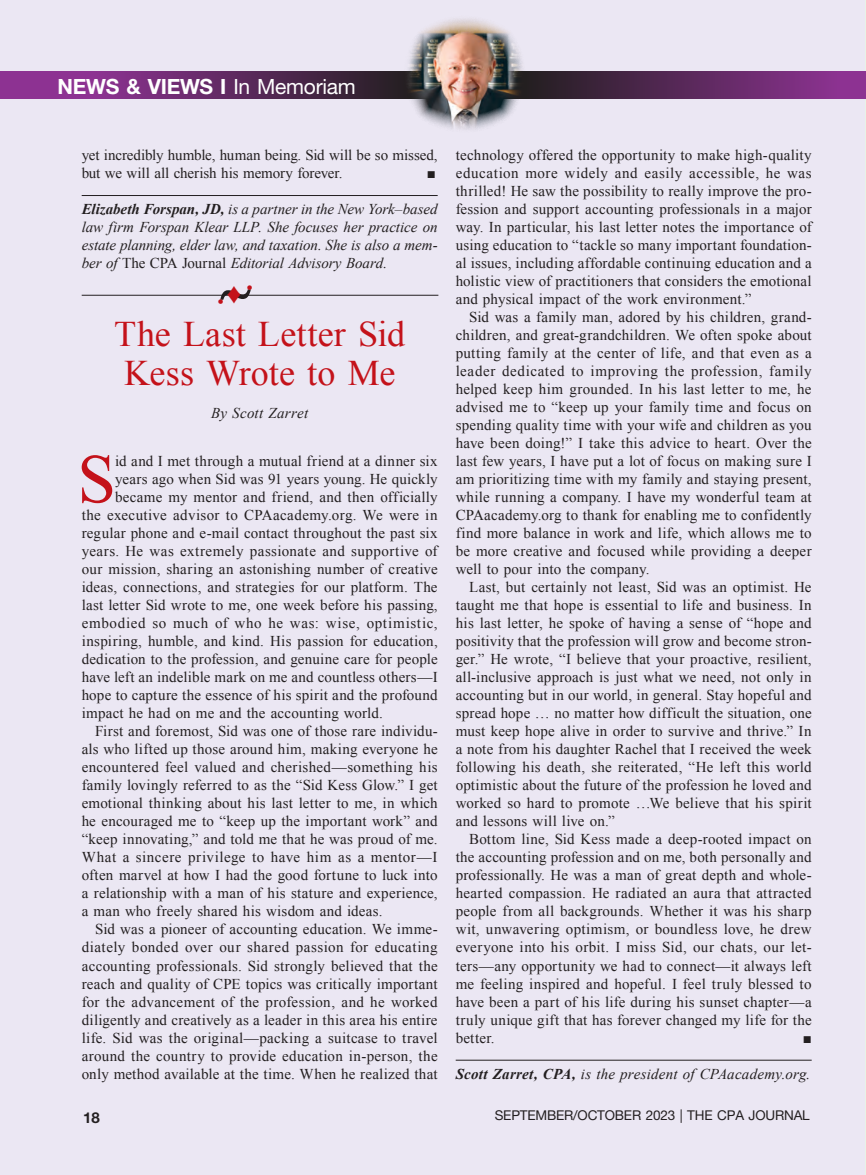
<style>
.page{position:relative;width:866px;height:1175px;background:#fff}
.page>*{position:absolute;margin:0;border:0;box-sizing:border-box;transform-origin:0 0}
.t1{font:69.3px "Times New Roman";color:#c4121a}
.t2{font:52.5px "Helvetica";color:#231f20}
.t3{font:36px/39px "Times New Roman";letter-spacing:.005em;color:#c4121a}
.t4{font:36px "Helvetica";color:#c4121a}
.t5{font:700 21px "Helvetica Neue LT Std";letter-spacing:-.015em;color:#fff}
.t6{font:15px/18px "Times New Roman";letter-spacing:.015em;color:#231f20;text-align:justify}
.t7{font:italic 15px/18px "Times New Roman";color:#231f20;text-align:justify}
.t8{font:15px "Times New Roman";letter-spacing:.035em;color:#231f20}
.t9{font:15px/18px "Times New Roman";letter-spacing:-.01em;color:#231f20}
.t10{font:15px "Times New Roman";letter-spacing:.045em;color:#231f20}
.t11{font:italic 15px "Times New Roman";letter-spacing:.02em;color:#231f20}
.t12{font:700 15px "Helvetica Neue LT Std";color:#231f20}
.t13{font:13.5px "Helvetica Neue LT Std";letter-spacing:-.015em;color:#231f20}
.s1{font-weight:400}
.s2{font-weight:700}
.s3{font-style:normal}
.s4{font-family:"Times New Roman";font-size:28.5px;color:#c4121a}
</style>
<div class="page">
<hr style="left:864px;top:0;width:1px;height:1174px;background:#e7f3e7">
<div style="left:0;top:0;width:864px;height:1174px;background:#ebe7f3"></div>
<svg style="left:540px;top:71px;width:325px;height:28px;background:#5e295f"></svg>
<svg style="left:0;top:71px;width:388px;height:28px;background:#672b6a"></svg>
<img style="left:388px;top:19px;width:152px;height:111px">
<hr style="left:82px;top:195px;width:355px;height:1px;background:#231f20">
<hr style="left:455px;top:1059px;width:356px;height:1px;background:#231f20">
<hr style="left:82px;top:295px;width:356px;height:1px;background:#231f20">
<h3 class="t5" style="left:58px;top:73px;width:299px">NEWS &amp; VIEWS I <span class="s1">In Memoriam</span></h3>
<p class="t9" style="left:82px;top:145px;width:357px">yet incredibly humble, human being. Sid will be so missed, but we will all cherish his memory forever.</p>
<p class="t6" style="left:426px;top:163px;width:11px">■</p>
<p class="t7" style="left:82px;top:199px;width:357px"><span class="s2">Elizabeth Forspan, JD,</span> is a partner in the New York–based law firm Forspan Klear LLP. She focuses her practice on estate planning, elder law, and taxation. She is also a mem&shy;ber of <span class="s3">The CPA Journal</span> Editorial Advisory Board.</p>
<h2 class="t2" style="left:220px;top:249px;width:37px">~<span class="s4">♦</span> <sup>·</sup></h2>
<h3 class="t4" style="left:216px;top:274px;width:12px">·</h3>
<h3 class="t3" style="left:114px;top:314px;width:292px">The Last Letter Sid<br>Kess Wrote to Me</h3>
<p class="t11" style="left:211px;top:402px;width:99px">By Scott Zarret</p>
<h1 class="t1" style="left:77px;top:432px;width:40px">S</h1>
<p class="t6" style="left:115px;top:451px;width:324px">id and I met through a mutual friend at a dinner six</p>
<p class="t6" style="left:115px;top:469px;width:324px">years ago when Sid was 91 years young. He quickly</p>
<p class="t6" style="left:115px;top:487px;width:324px">became my mentor and friend, and then officially</p>
<p class="t6" style="left:82px;top:505px;width:357px">the executive advisor to CPAacademy.org. We were in</p>
<p class="t6" style="left:82px;top:523px;width:357px">regular phone and e-mail contact throughout the past six</p>
<p class="t6" style="left:82px;top:541px;width:357px">years. He was extremely passionate and supportive of</p>
<p class="t6" style="left:82px;top:559px;width:357px">our mission, sharing an astonishing number of creative</p>
<p class="t6" style="left:82px;top:577px;width:357px">ideas, connections, and strategies for our platform. The</p>
<p class="t6" style="left:82px;top:595px;width:357px">last letter Sid wrote to me, one week before his passing,</p>
<p class="t10" style="left:82px;top:613px;width:357px">embodied so much of who he was: wise, optimistic,</p>
<p class="t6" style="left:82px;top:631px;width:357px">inspiring, humble, and kind. His passion for education,</p>
<p class="t6" style="left:82px;top:649px;width:357px">dedication to the profession, and genuine care for people</p>
<p class="t6" style="left:82px;top:667px;width:357px">have left an indelible mark on me and countless others—I</p>
<p class="t6" style="left:82px;top:685px;width:357px">hope to capture the essence of his spirit and the profound</p>
<p class="t6" style="left:82px;top:703px;width:302px">impact he had on me and the accounting world.</p>
<p class="t6" style="left:95px;top:721px;width:344px">First and foremost, Sid was one of those rare individu-</p>
<p class="t6" style="left:82px;top:739px;width:357px">als who lifted up those around him, making everyone he</p>
<p class="t6" style="left:82px;top:757px;width:357px">encountered feel valued and cherished—something his</p>
<p class="t6" style="left:82px;top:775px;width:357px">family lovingly referred to as the “Sid Kess Glow.” I get</p>
<p class="t6" style="left:82px;top:793px;width:357px">emotional thinking about his last letter to me, in which</p>
<p class="t6" style="left:82px;top:811px;width:357px">he encouraged me to “keep up the important work” and</p>
<p class="t6" style="left:82px;top:829px;width:357px">“keep innovating,” and told me that he was proud of me.</p>
<p class="t8" style="left:82px;top:847px;width:357px">What a sincere privilege to have him as a mentor—I</p>
<p class="t6" style="left:82px;top:865px;width:357px">often marvel at how I had the good fortune to luck into</p>
<p class="t6" style="left:82px;top:883px;width:357px">a relationship with a man of his stature and experience,</p>
<p class="t6" style="left:82px;top:901px;width:302px">a man who freely shared his wisdom and ideas.</p>
<p class="t6" style="left:95px;top:919px;width:344px">Sid was a pioneer of accounting education. We imme-</p>
<p class="t8" style="left:82px;top:937px;width:357px">diately bonded over our shared passion for educating</p>
<p class="t6" style="left:82px;top:955px;width:357px">accounting professionals. Sid strongly believed that the</p>
<p class="t6" style="left:82px;top:973px;width:357px">reach and quality of CPE topics was critically important</p>
<p class="t6" style="left:82px;top:991px;width:357px">for the advancement of the profession, and he worked</p>
<p class="t6" style="left:82px;top:1009px;width:357px">diligently and creatively as a leader in this area his entire</p>
<p class="t6" style="left:82px;top:1027px;width:357px">life. Sid was the original—packing a suitcase to travel</p>
<p class="t6" style="left:82px;top:1045px;width:357px">around the country to provide education in-person, the</p>
<p class="t6" style="left:82px;top:1063px;width:357px">only method available at the time. When he realized that</p>
<p class="t6" style="left:455px;top:145px;width:357px">technology offered the opportunity to make high-quality education more widely and easily accessible, he was thrilled! He saw the possibility to really improve the pro&shy;fession and support accounting professionals in a major way. In particular, his last letter notes the importance of using education to “tackle so many important foundation&shy;al issues, including affordable continuing education and a holistic view of practitioners that considers the emotional and physical impact of the work environment.”</p>
<p class="t6" style="left:455px;top:307px;width:357px;text-indent:14px">Sid was a family man, adored by his children, grand&shy;children, and great-grandchildren. We often spoke about putting family at the center of life, and that even as a leader dedicated to improving the profession, family helped keep him grounded. In his last letter to me, he advised me to “keep up your family time and focus on spending quality time with your wife and children as you have been doing!” I take this advice to heart. Over the last few years, I have put a lot of focus on making sure I am prioritizing time with my family and staying present, while running a company. I have my wonderful team at CPAacademy.org to thank for enabling me to confidently find more balance in work and life, which allows me to be more creative and focused while providing a deeper well to pour into the company.</p>
<p class="t6" style="left:455px;top:577px;width:357px;text-indent:14px">Last, but certainly not least, Sid was an optimist. He taught me that hope is essential to life and business. In his last letter, he spoke of having a sense of “hope and positivity that the profession will grow and become stron&shy;ger.” He wrote, “I believe that your proactive, resilient, all-inclusive approach is just what we need, not only in accounting but in our world, in general. Stay hopeful and spread hope … no matter how difficult the situation, one must keep hope alive in order to survive and thrive.” In a note from his daughter Rachel that I received the week following his death, she reiterated, “He left this world optimistic about the future of the profession he loved and worked so hard to promote …We believe that his spirit and lessons will live on.”</p>
<p class="t6" style="left:455px;top:829px;width:357px;text-indent:14px">Bottom line, Sid Kess made a deep-rooted impact on the accounting profession and on me, both personally and professionally. He was a man of great depth and whole&shy;hearted compassion. He radiated an aura that attracted people from all backgrounds. Whether it was his sharp wit, unwavering optimism, or boundless love, he drew everyone into his orbit. I miss Sid, our chats, our let&shy;ters—any opportunity we had to connect—it always left me feeling inspired and hopeful. I feel truly blessed to have been a part of his life during his sunset chapter—a truly unique gift that has forever changed my life for the better.</p>
<p class="t6" style="left:802px;top:1027px;width:11px">■</p>
<p class="t7" style="left:455px;top:1063px;width:356px"><span class="s2">Scott Zarret, CPA,</span> is the president of CPAacademy.org.</p>
<p class="t12" style="left:83px;top:1107px;width:18px">18</p>
<p class="t13" style="left:494px;top:1107px;width:316px">SEPTEMBER/OCTOBER 2023 | THE CPA JOURNAL</p>
</div>
